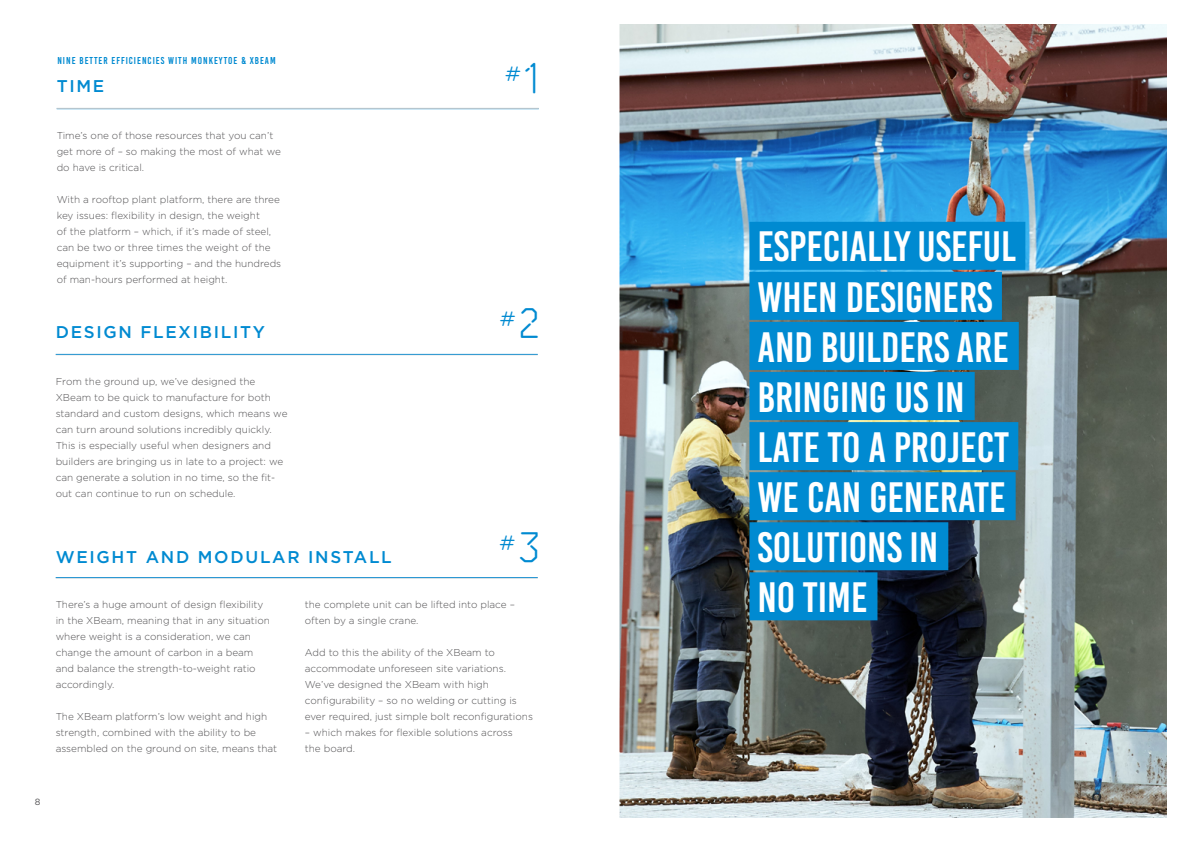
<style>
.page{position:relative;width:1191px;height:842px;background:#fff}
.page>*{position:absolute;margin:0;border:0;box-sizing:border-box;transform-origin:0 0}
.t1{font:42.5px/50.1px "Bebas Kai";color:#fff}
.t2{font:24.5px "Ossature";color:#008ad1}
.t3{font:500 17px "Gotham";letter-spacing:.1em;color:#008ad1}
.t4{font:300 10px/16px "Gotham HTF";color:#525153}
.t5{font:10px "Bebas Kai";letter-spacing:.1em;color:#008ad1}
.t6{font:9px "Gotham HTF";color:#525153}
.s1{font-size:42px}
</style>
<div class="page">
<img style="left:620px;top:25px;width:546px;height:792px">
<hr style="left:57px;top:108px;width:482px;height:1px;background:#c6cacc">
<hr style="left:56px;top:354px;width:482px;height:1px;background:#2194d2">
<hr style="left:56px;top:577px;width:482px;height:1px;background:#2194d2">
<div style="left:749px;top:222px;width:276px;height:48px;background:#008ad1"></div>
<div style="left:749px;top:272px;width:253px;height:48px;background:#008ad1"></div>
<div style="left:749px;top:322px;width:269px;height:48px;background:#008ad1"></div>
<div style="left:749px;top:372px;width:225px;height:48px;background:#008ad1"></div>
<div style="left:749px;top:422px;width:269px;height:48px;background:#008ad1"></div>
<div style="left:749px;top:472px;width:266px;height:48px;background:#008ad1"></div>
<div style="left:749px;top:522px;width:199px;height:48px;background:#008ad1"></div>
<div style="left:749px;top:572px;width:128px;height:48px;background:#008ad1"></div>
<p class="t5" style="left:57px;top:55px;width:220px">NINE BETTER EFFICIENCIES WITH MONKEYTOE &amp; XBEAM</p>
<h3 class="t3" style="left:57px;top:75px;width:49px">TIME</h3>
<p class="t4" style="left:57px;top:127px;width:226px">Time’s one of those resources that you can’t get more of – so making the most of what we do have is critical.</p>
<p class="t4" style="left:57px;top:191px;width:226px">With a rooftop plant platform, there are three key issues: flexibility in design, the weight<br>of the platform – which, if it’s made of steel, can be two or three times the weight of the equipment it’s supporting – and the hundreds of man-hours performed at height.</p>
<h3 class="t3" style="left:56px;top:321px;width:211px">DESIGN FLEXIBILITY</h3>
<p class="t4" style="left:56px;top:373px;width:233px">From the ground up, we’ve designed the XBeam to be quick to manufacture for both standard and custom designs, which means we can turn around solutions incredibly quickly.<br>This is especially useful when designers and builders are bringing us in late to a project: we can generate a solution in no time, so the fit&shy;out can continue to run on schedule.</p>
<h3 class="t3" style="left:56px;top:545px;width:337px">WEIGHT AND MODULAR INSTALL</h3>
<h2 class="t2" style="left:504px;top:58px;width:37px">#<span class="s1">1</span></h2>
<h2 class="t2" style="left:499px;top:303px;width:42px">#<span class="s1">2</span></h2>
<h2 class="t2" style="left:499px;top:527px;width:42px">#<span class="s1">3</span></h2>
<p class="t4" style="left:56px;top:596px;width:216px">There’s a huge amount of design flexibility in the XBeam, meaning that in any situation where weight is a consideration, we can change the amount of carbon in a beam and balance the strength-to-weight ratio accordingly.</p>
<p class="t4" style="left:56px;top:708px;width:223px">The XBeam platform’s low weight and high strength, combined with the ability to be assembled on the ground on site, means that</p>
<p class="t4" style="left:305px;top:596px;width:212px">the complete unit can be lifted into place – often by a single crane.</p>
<p class="t4" style="left:305px;top:644px;width:230px">Add to this the ability of the XBeam to accommodate unforeseen site variations.<br>We’ve designed the XBeam with high configurability – so no welding or cutting is ever required, just simple bolt reconfigurations</p>
<p class="t4" style="left:305px;top:724px;width:209px">– which makes for flexible solutions across the board.</p>
<p class="t6" style="left:35px;top:797px;width:7px">8</p>
<h1 class="t1" style="left:757px;top:222px;width:260px">ESPECIALLY USEFUL<br>WHEN DESIGNERS<br>AND BUILDERS ARE<br>BRINGING US IN<br>LATE TO A PROJECT<br>WE CAN GENERATE<br>SOLUTIONS IN<br>NO TIME</h1>
</div>
